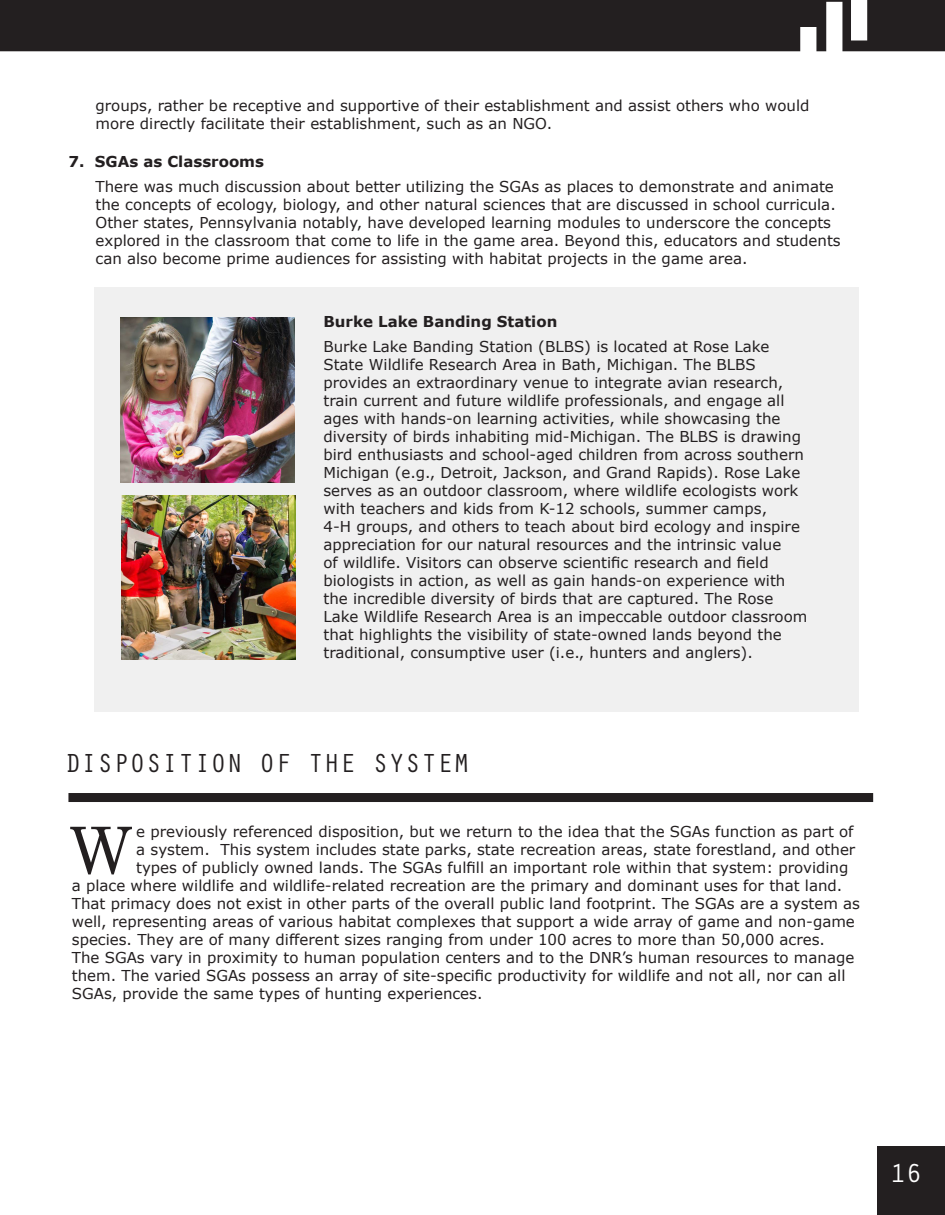
<style>
.page{position:relative;width:945px;height:1215px;background:#fff}
.page>*{position:absolute;margin:0;border:0;box-sizing:border-box;transform-origin:0 0}
.Paragraph_Style_2{font:64.5px "Century";color:#231f20}
.t1{font:27px "Orator Std";color:#231f20}
.t2{font:27px "Orator Std";color:#fff}
.Paragraph_Style_2-2{font:15px/18px "Verdana";color:#231f20}
.Paragraph_Style_2-3{font:700 15px "Verdana";color:#231f20}
</style>
<div class="page">
<div style="left:0;top:0;width:945px;height:51px;background:#231f20"></div>
<svg style="left:851px;top:0;width:16px;height:40px"></svg>
<div style="left:826px;top:2px;width:16px;height:51px;background:#fff;border:2px solid #fff"></div>
<div style="left:800px;top:27px;width:16px;height:25px;background:#fff;border:2px solid #fff"></div>
<div style="left:878px;top:1146px;width:67px;height:69px;background:#231f20"></div>
<div style="left:94px;top:287px;width:765px;height:425px;background:#f0f0f0"></div>
<div style="left:68px;top:793px;width:805px;height:9px;background:#231f20"></div>
<img style="left:120px;top:318px;width:174px;height:164px">
<img style="left:122px;top:495px;width:173px;height:165px">
<p class="Paragraph_Style_2-2" style="left:96px;top:96px;width:715px">groups, rather be receptive and supportive of their establishment and assist others who would more directly facilitate their establishment, such as an NGO.</p>
<p class="Paragraph_Style_2-3" style="left:69px;top:151px;width:197px">7. SGAs as Classrooms</p>
<p class="Paragraph_Style_2-2" style="left:96px;top:177px;width:747px">There was much discussion about better utilizing the SGAs as places to demonstrate and animate the concepts of ecology, biology, and other natural sciences that are discussed in school curricula.<br>Other states, Pennsylvania notably, have developed learning modules to underscore the concepts explored in the classroom that come to life in the game area. Beyond this, educators and students can also become prime audiences for assisting with habitat projects in the game area.</p>
<p class="Paragraph_Style_2-3" style="left:323px;top:311px;width:235px">Burke Lake Banding Station</p>
<p class="Paragraph_Style_2-2" style="left:323px;top:337px;width:485px">Burke Lake Banding Station (BLBS) is located at Rose Lake State Wildlife Research Area in Bath, Michigan. The BLBS provides an extraordinary venue to integrate avian research, train current and future wildlife professionals, and engage all ages with hands-on learning activities, while showcasing the diversity of birds inhabiting mid-Michigan. The BLBS is drawing bird enthusiasts and school-aged children from across southern Michigan (e.g., Detroit, Jackson, and Grand Rapids). Rose Lake serves as an outdoor classroom, where wildlife ecologists work with teachers and kids from K-12 schools, summer camps,<br>4-H groups, and others to teach about bird ecology and inspire appreciation for our natural resources and the intrinsic value<br>of wildlife. Visitors can observe scientific research and field biologists in action, as well as gain hands-on experience with the incredible diversity of birds that are captured. The Rose Lake Wildlife Research Area is an impeccable outdoor classroom that highlights the visibility of state-owned lands beyond the traditional, consumptive user (i.e., hunters and anglers).</p>
<p class="t1" style="left:65px;top:743px;width:407px">DISPOSITION OF THE SYSTEM</p>
<p class="Paragraph_Style_2" style="left:69px;top:796px;width:65px">W</p>
<p class="Paragraph_Style_2-2" style="left:136px;top:823px;width:719px">e previously referenced disposition, but we return to the idea that the SGAs function as part of</p>
<p class="Paragraph_Style_2-2" style="left:136px;top:841px;width:721px">a system. This system includes state parks, state recreation areas, state forestland, and other</p>
<p class="Paragraph_Style_2-2" style="left:136px;top:859px;width:714px">types of publicly owned lands. The SGAs fulfill an important role within that system: providing</p>
<p class="Paragraph_Style_2-2" style="left:72px;top:877px;width:772px">a place where wildlife and wildlife-related recreation are the primary and dominant uses for that land.</p>
<p class="Paragraph_Style_2-2" style="left:72px;top:895px;width:790px">That primacy does not exist in other parts of the overall public land footprint. The SGAs are a system as</p>
<p class="Paragraph_Style_2-2" style="left:72px;top:913px;width:785px">well, representing areas of various habitat complexes that support a wide array of game and non-game</p>
<p class="Paragraph_Style_2-2" style="left:72px;top:931px;width:755px">species. They are of many different sizes ranging from under 100 acres to more than 50,000 acres.</p>
<p class="Paragraph_Style_2-2" style="left:72px;top:949px;width:784px">The SGAs vary in proximity to human population centers and to the DNR’s human resources to manage</p>
<p class="Paragraph_Style_2-2" style="left:72px;top:967px;width:775px">them. The varied SGAs possess an array of site-specific productivity for wildlife and not all, nor can all</p>
<p class="Paragraph_Style_2-2" style="left:72px;top:985px;width:412px">SGAs, provide the same types of hunting experiences.</p>
<p class="t2" style="left:890px;top:1154px;width:34px">1 62</p>
</div>
